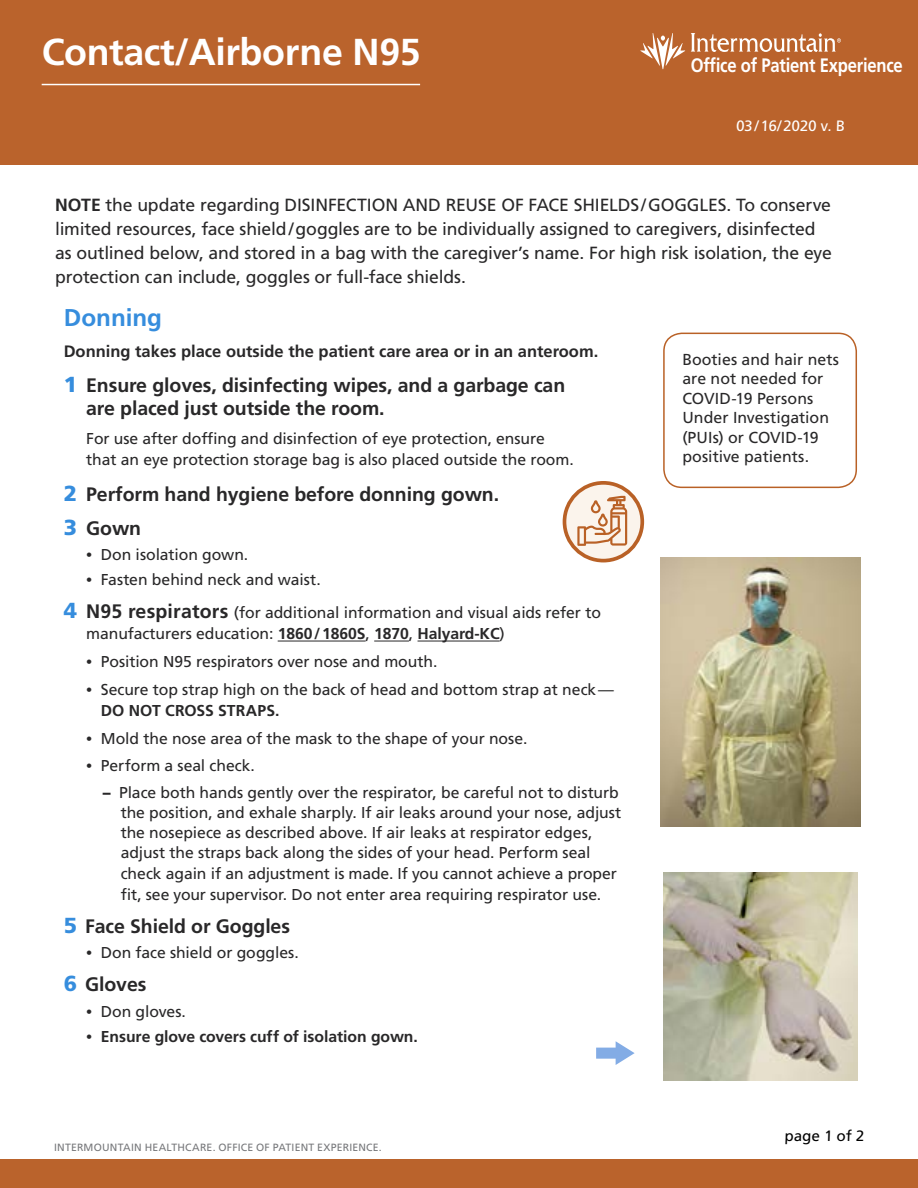
<style>
.page{position:relative;width:918px;height:1188px;background:#fff}
.page>*{position:absolute;margin:0;border:0;box-sizing:border-box;transform-origin:0 0}
.t1{font:700 37.5px "Frutiger LT Std";letter-spacing:-.01em;color:#fff}
.t2{font:700 24.3px "Frutiger LT Std";color:#368ddd}
.t3{font:700 19.5px/23.2px "Frutiger LT Std";letter-spacing:-.005em;color:#292829}
.t4{font:700 19.5px "Frutiger LT Std";letter-spacing:-.015em;color:#fff;scale:.85 1}
.t5{font:17.7px/24px "Frutiger LT Std";letter-spacing:-.01em;color:#292829}
.t6{font:700 16.5px "Frutiger LT Std";color:#292829}
.t7{font:15.9px/19.5px "Frutiger LT Std";color:#292829}
.t8{font:15.75px/20.4px "Frutiger LT Std";letter-spacing:-.005em;color:#292829}
.t9{font:700 15.75px "Frutiger LT Std";letter-spacing:-.005em;color:#292829}
.t10{font:15px "Frutiger LT Std";color:#fff}
.t11{font:15px "Frutiger LT Std";color:#000}
.t12{font:10.5px "Frutiger LT Std";letter-spacing:.02em;color:#77787b}
.s1{font-weight:700}
.s2{font-weight:900;font-size:21.75px;color:#368ddd}
.s3{font-family:"Adobe Garamond Pro"}
.s4{font-weight:700;font-size:19.5px}
.s5{font-weight:900}
.s6{font-family:"Adobe Garamond Pro";font-weight:400}
</style>
<div class="page">
<div style="left:0;top:0;width:918px;height:164px;background:#ba632c"></div>
<hr style="left:278px;top:641px;width:88px;height:1px;background:#292829">
<hr style="left:374px;top:641px;width:35px;height:1px;background:#292829">
<hr style="left:418px;top:641px;width:82px;height:1px;background:#292829">
<hr style="left:42px;top:84px;width:378px;height:1px;background:#fff">
<svg style="left:640px;top:33px;width:45px;height:36px"></svg>
<svg style="left:691px;top:33px;width:150px;height:19px"></svg>
<svg style="left:566px;top:483px;width:78px;height:78px;background:#f2e0d1"></svg>
<div style="left:563px;top:481px;width:81px;height:81px;border:4px solid #b96126;border-radius:50%"></div>
<svg style="left:577px;top:496px;width:50px;height:50px;background:#e6c5ad"></svg>
<img style="left:660px;top:558px;width:200px;height:268px">
<img style="left:663px;top:872px;width:194px;height:208px">
<svg style="left:596px;top:1041px;width:39px;height:24px"></svg>
<div style="left:0;top:1159px;width:918px;height:29px;background:#ba632c"></div>
<div style="left:663px;top:333px;width:194px;height:155px;border:2px solid #b96126;border-radius:18px"></div>
<h1 class="t1" style="left:42px;top:30px;width:381px">Contact/Airborne N95</h1>
<p class="t4" style="left:691px;top:53px;width:251px">Office of Patient Experience</p>
<p class="t10" style="left:736px;top:117px;width:111px">03/ 16/ 2020 v. B</p>
<p class="t5" style="left:55px;top:193px;width:778px"><span class="s1">NOTE</span> the update regarding DISINFECTION AND REUSE OF FACE SHIELDS/GOGGLES. To conserve limited resources, face shield/goggles are to be individually assigned to caregivers, disinfected as outlined below, and stored in a bag with the caregiver’s name. For high risk isolation, the eye protection can include, goggles or full-face shields.</p>
<h2 class="t2" style="left:64px;top:303px;width:100px">Donning</h2>
<p class="t6" style="left:64px;top:341px;width:536px">Donning takes place outside the patient care area or in an anteroom.</p>
<p class="t3" style="left:86px;top:374px;width:481px;text-indent:-22px"><span class="s2">1</span> Ensure gloves, disinfecting wipes, and a garbage can are placed just outside the room.</p>
<p class="t8" style="left:86px;top:428px;width:489px;line-height:21px">For use after doffing and disinfection of eye protection, ensure that an eye protection storage bag is also placed outside the room.</p>
<p class="t3" style="left:64px;top:478px;width:437px;line-height:33.3px"><span class="s2">2</span> Perform hand hygiene before donning gown.<br><span class="s2">3</span> Gown</p>
<p class="t8" style="left:86px;top:544px;width:164px"><span class="s3">•</span> Don isolation gown.</p>
<p class="t8" style="left:64px;top:563px;width:539px;line-height:33.3px;text-indent:22px"><span class="s3">•</span> Fasten behind neck and waist.<br><span class="s2">4</span> <span class="s4">N95 respirators</span> (for additional information and visual aids refer to</p>
<p class="t8" style="left:86px;top:624px;width:420px">manufacturers education: <span class="s1">1860/1860S</span>, <span class="s1">1870</span>, <span class="s1">Halyard-KC</span>)</p>
<p class="t8" style="left:86px;top:652px;width:353px"><span class="s3">•</span> Position N95 respirators over nose and mouth.</p>
<p class="t8" style="left:101px;top:679px;width:515px;line-height:21px;text-indent:-15px"><span class="s3">•</span> Secure top strap high on the back of head and bottom strap at neck—<br><span class="s1">DO NOT CROSS STRAPS.</span></p>
<p class="t8" style="left:86px;top:728px;width:443px"><span class="s3">•</span> Mold the nose area of the mask to the shape of your nose.</p>
<p class="t8" style="left:86px;top:756px;width:170px"><span class="s3">•</span> Perform a seal check.</p>
<p class="t8" style="left:121px;top:782px;width:502px;text-indent:-18px"><span class="s5">–</span> Place both hands gently over the respirator, be careful not to disturb the position, and exhale sharply. If air leaks around your nose, adjust the nosepiece as described above. If air leaks at respirator edges, adjust the straps back along the sides of your head. Perform seal check again if an adjustment is made. If you cannot achieve a proper fit, see your supervisor. Do not enter area requiring respirator use.</p>
<p class="t3" style="left:64px;top:915px;width:228px"><span class="s2">5</span> Face Shield or Goggles</p>
<p class="t8" style="left:86px;top:943px;width:214px"><span class="s3">•</span> Don face shield or goggles.</p>
<p class="t3" style="left:64px;top:973px;width:84px"><span class="s2">6</span> Gloves</p>
<p class="t8" style="left:86px;top:1001px;width:101px"><span class="s3">•</span> Don gloves.</p>
<p class="t9" style="left:86px;top:1027px;width:333px"><span class="s6">•</span> Ensure glove covers cuff of isolation gown.</p>
<p class="t12" style="left:54px;top:1141px;width:329px">INTERMOUNTAIN HEALTHCARE. OFFICE OF PATIENT EXPERIENCE.</p>
<p class="t7" style="left:682px;top:349px;width:158px">Booties and hair nets are not needed for<br>COVID-19 Persons<br>Under Investigation (PUIs) or COVID-19 positive patients.</p>
<p class="t11" style="left:785px;top:1127px;width:82px">page 1 of 2</p>
</div>
